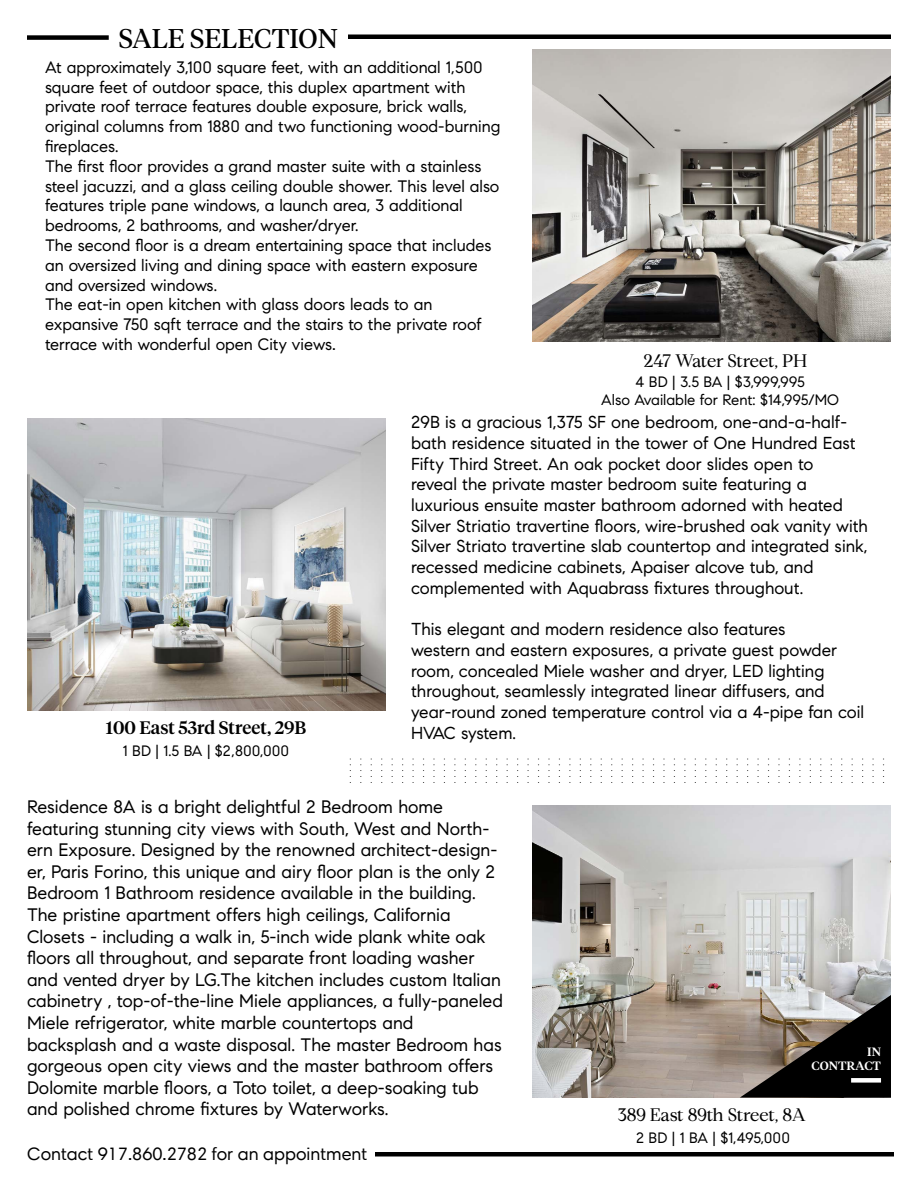
<style>
.page{position:relative;width:918px;height:1188px;background:#fff}
.page>*{position:absolute;margin:0;border:0;box-sizing:border-box;transform-origin:0 0}
.t1{font:27px "Tiempos Headline";color:#000}
.t2{font:18px/21.6px "Compass Sans";color:#000}
.t3{font:18px "Compass Serif";letter-spacing:-.015em;color:#000}
.t4{font:18px "Harmonia Sans Pro";color:#000}
.t5{font:500 18px "Tiempos Headline";color:#000}
.t6{font:17.25px/20.7px "Compass Sans";color:#000}
.t7{font:16.5px/19.8px "Compass Sans";color:#000}
.t8{font:15px/18px "Compass Sans";color:#000;text-align:center}
.t9{font:500 12px/14.4px "Tiempos Headline";color:#fff;text-align:right;scale:1.04 1}
.s1{font-family:"Harmonia Sans Pro"}
</style>
<div class="page">
<hr style="left:375px;top:1152px;width:519px;height:4px;background:#000">
<div style="left:348px;top:34px;width:543px;height:5px;background:#000"></div>
<div style="left:27px;top:35px;width:82px;height:5px;background:#000"></div>
<svg style="left:412px;top:759px;width:2px;height:24px"></svg>
<svg style="left:433px;top:759px;width:2px;height:24px"></svg>
<svg style="left:454px;top:759px;width:2px;height:24px"></svg>
<svg style="left:527px;top:759px;width:2px;height:24px"></svg>
<svg style="left:548px;top:759px;width:2px;height:24px"></svg>
<svg style="left:569px;top:759px;width:2px;height:24px"></svg>
<svg style="left:642px;top:759px;width:2px;height:24px"></svg>
<svg style="left:663px;top:759px;width:2px;height:24px"></svg>
<svg style="left:684px;top:759px;width:2px;height:24px"></svg>
<svg style="left:757px;top:759px;width:2px;height:24px"></svg>
<svg style="left:778px;top:759px;width:2px;height:24px"></svg>
<svg style="left:799px;top:759px;width:2px;height:24px"></svg>
<svg style="left:872px;top:759px;width:2px;height:24px"></svg>
<img style="left:27px;top:418px;width:359px;height:292px">
<img style="left:532px;top:50px;width:359px;height:291px">
<img style="left:532px;top:806px;width:359px;height:292px">
<svg style="left:740px;top:995px;width:151px;height:103px;background:#544f49"></svg>
<div style="left:851px;top:1078px;width:30px;height:5px;background:#fff"></div>
<h1 class="t1" style="left:119px;top:20px;width:221px">SALE SELECTION</h1>
<p class="t7" style="left:45px;top:57px;width:457px">At approximately 3,100 square feet, with an additional 1,500 square feet of outdoor space, this duplex apartment with private roof terrace features double exposure, brick walls, original columns from 1880 and two functioning wood-burning fireplaces.<br>The first floor provides a grand master suite with a stainless steel jacuzzi, and a glass ceiling double shower. This level also features triple pane windows, a launch area, 3 additional bedrooms, 2 bathrooms, and washer/dryer.<br>The second floor is a dream entertaining space that includes an oversized living and dining space with eastern exposure and oversized windows.<br>The eat-in open kitchen with glass doors leads to an expansive 750 sqft terrace and the stairs to the private roof terrace with wonderful open City views<span class="s1">.</span></p>
<p class="t3" style="left:644px;top:350px;width:165px">247 Water Street, PH</p>
<p class="t8" style="left:601px;top:373px;width:239px">4 BD | 3.5 BA | $3,999,995<br>Also Available for Rent: $14,995/MO</p>
<p class="t5" style="left:106px;top:716px;width:202px">100 East 53rd Street, 29B</p>
<p class="t8" style="left:123px;top:741px;width:168px">1 BD | 1.5 BA | $2,800,000</p>
<p class="t6" style="left:411px;top:412px;width:459px">29B is a gracious 1,375 SF one bedroom, one-and-a-half&shy;bath residence situated in the tower of One Hundred East Fifty Third Street. An oak pocket door slides open to<br>reveal the private master bedroom suite featuring a luxurious ensuite master bathroom adorned with heated Silver Striatio travertine floors, wire-brushed oak vanity with Silver Striato travertine slab countertop and integrated sink, recessed medicine cabinets, Apaiser alcove tub, and complemented with Aquabrass fixtures throughout.</p>
<p class="t6" style="left:411px;top:619px;width:455px">This elegant and modern residence also features<br>western and eastern exposures, a private guest powder room, concealed Miele washer and dryer, LED lighting throughout, seamlessly integrated linear diffusers, and year-round zoned temperature control via a 4-pipe fan coil HVAC system.</p>
<p class="t2" style="left:27px;top:796px;width:478px">Residence 8A is a bright delightful 2 Bedroom home featuring stunning city views with South, West and North&shy;ern Exposure. Designed by the renowned architect-design&shy;er, Paris Forino, this unique and airy floor plan is the only 2<br>Bedroom 1 Bathroom residence available in the building.<br>The pristine apartment offers high ceilings, California Closets - including a walk in, 5-inch wide plank white oak floors all throughout, and separate front loading washer and vented dryer by LG.The kitchen includes custom Italian cabinetry , top-of-the-line Miele appliances, a fully-paneled Miele refrigerator, white marble countertops and backsplash and a waste disposal. The master Bedroom has gorgeous open city views and the master bathroom offers Dolomite marble floors, a Toto toilet, a deep-soaking tub and polished chrome fixtures by Waterworks.</p>
<p class="t4" style="left:27px;top:1142px;width:342px">Contact 917.860.2782 for an appointment</p>
<p class="t9" style="left:811px;top:1044px;width:68px">IN<br>CONTRACT</p>
<p class="t3" style="left:618px;top:1104px;width:190px">389 East 89th Street, 8A</p>
<p class="t8" style="left:636px;top:1129px;width:155px">2 BD | 1 BA | $1,495,000</p>
</div>
